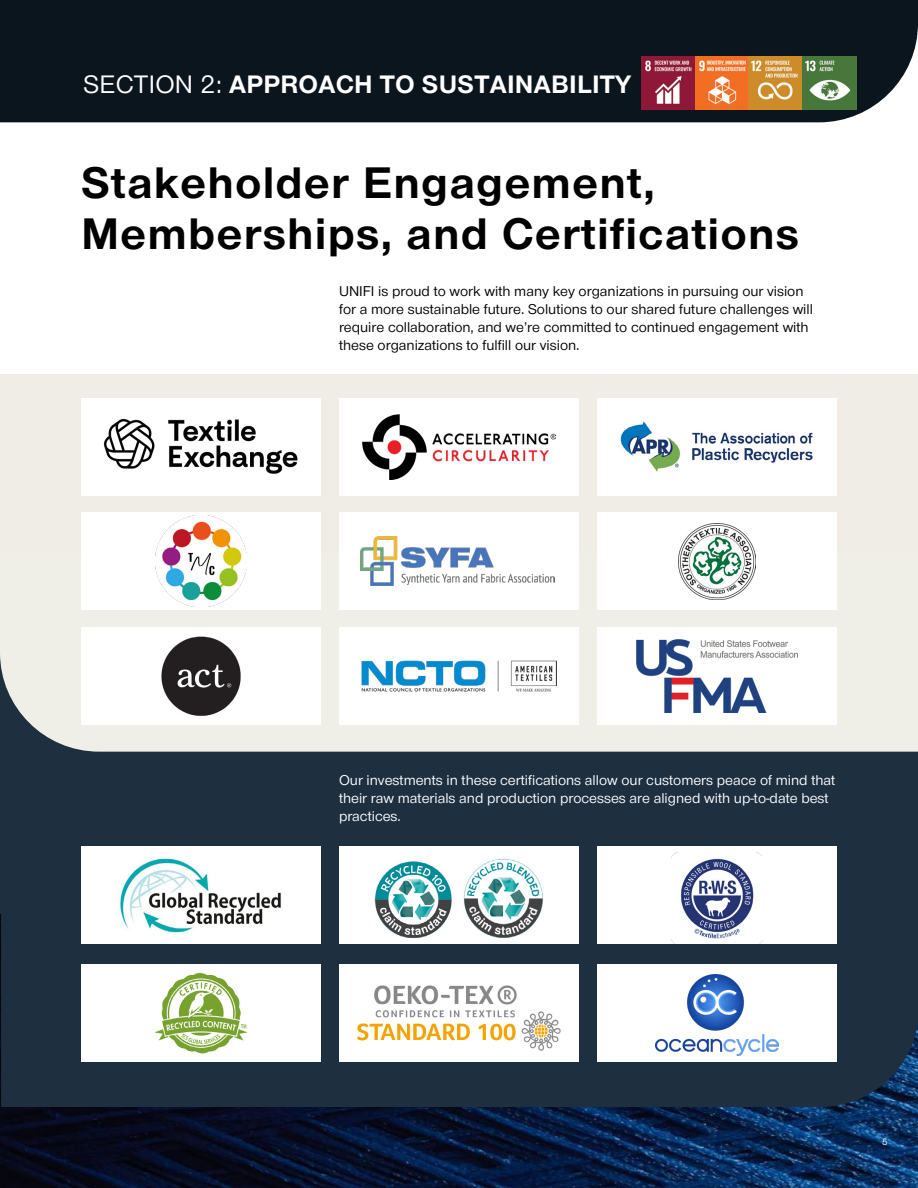
<style>
.page{position:relative;width:918px;height:1188px;background:#fff}
.page>*{position:absolute;margin:0;border:0;box-sizing:border-box;transform-origin:0 0}
.t1{font:200 42px/50.4px "TT Hei CHS Variable";letter-spacing:.025em;color:#000}
.t2{font:200 24px "TT Hei CHS Variable";letter-spacing:.01em;color:#fff}
.t3{font:200 13.5px/18px "TT Hei CHS Variable";color:#000}
.t4{font:200 13.5px/18px "TT Hei CHS Variable";color:#fff}
.t5{font:200 8.7px "TT Hei CHS Variable";color:#fff}
</style>
<div class="page">
<img style="left:0;top:914px;width:918px;height:274px">
<div style="left:0;top:374px;width:918px;height:266px;background:#efede6"></div>
<div style="left:0;top:609px;width:918px;height:305px;background:#1e2f40"></div>
<div style="left:0;top:609px;width:918px;height:143px;background:#efeee7"></div>
<div style="left:1px;top:914px;width:917px;height:193px;background:#1e2f40"></div>
<div style="left:597px;top:628px;width:240px;height:97px;background:#fff"></div>
<img style="left:636px;top:640px;width:162px;height:72px">
<div style="left:339px;top:398px;width:240px;height:97px;background:#fff"></div>
<img style="left:362px;top:415px;width:194px;height:64px">
<div style="left:339px;top:513px;width:240px;height:97px;background:#fff"></div>
<img style="left:360px;top:537px;width:195px;height:49px">
<div style="left:81px;top:513px;width:240px;height:97px;background:#fff"></div>
<img style="left:155px;top:516px;width:92px;height:91px">
<div style="left:81px;top:398px;width:240px;height:97px;background:#fff"></div>
<img style="left:103px;top:418px;width:195px;height:56px">
<div style="left:339px;top:628px;width:240px;height:97px;background:#fff"></div>
<img style="left:362px;top:661px;width:194px;height:30px">
<div style="left:597px;top:398px;width:240px;height:97px;background:#fff"></div>
<img style="left:620px;top:421px;width:193px;height:51px">
<div style="left:597px;top:513px;width:240px;height:97px;background:#fff"></div>
<img style="left:679px;top:523px;width:76px;height:77px">
<div style="left:81px;top:628px;width:240px;height:97px;background:#fff"></div>
<img style="left:161px;top:636px;width:80px;height:80px">
<div style="left:0;top:0;width:918px;height:122px;background:#0b151e"></div>
<div style="left:81px;top:847px;width:240px;height:97px;background:#fff"></div>
<img style="left:120px;top:858px;width:161px;height:75px">
<div style="left:81px;top:964px;width:240px;height:98px;background:#fff"></div>
<img style="left:154px;top:972px;width:94px;height:82px">
<div style="left:339px;top:847px;width:240px;height:97px;background:#fff"></div>
<img style="left:374px;top:858px;width:169px;height:81px">
<div style="left:339px;top:964px;width:240px;height:98px;background:#fff"></div>
<img style="left:357px;top:985px;width:204px;height:66px">
<div style="left:597px;top:847px;width:240px;height:97px;background:#fff"></div>
<img style="left:671px;top:852px;width:92px;height:92px">
<div style="left:597px;top:964px;width:240px;height:98px;background:#fff"></div>
<img style="left:656px;top:974px;width:122px;height:82px">
<img style="left:641px;top:56px;width:215px;height:54px">
<h2 class="t2" style="left:84px;top:70px;width:549px">SECTION 2: APPROACH TO SUSTAINABILITY</h2>
<h1 class="t1" style="left:81px;top:157px;width:720px">Stakeholder Engagement,<br>Memberships, and Certifications</h1>
<p class="t3" style="left:339px;top:282px;width:475px">UNIFI is proud to work with many key organizations in pursuing our vision for a more sustainable future. Solutions to our shared future challenges will require collaboration, and we’re committed to continued engagement with these organizations to fulfill our vision.</p>
<p class="t4" style="left:339px;top:771px;width:498px">Our investments in these certifications allow our customers peace of mind that their raw materials and production processes are aligned with up-to-date best practices.</p>
<p class="t5" style="left:882px;top:1137px;width:7px">5</p>
</div>
